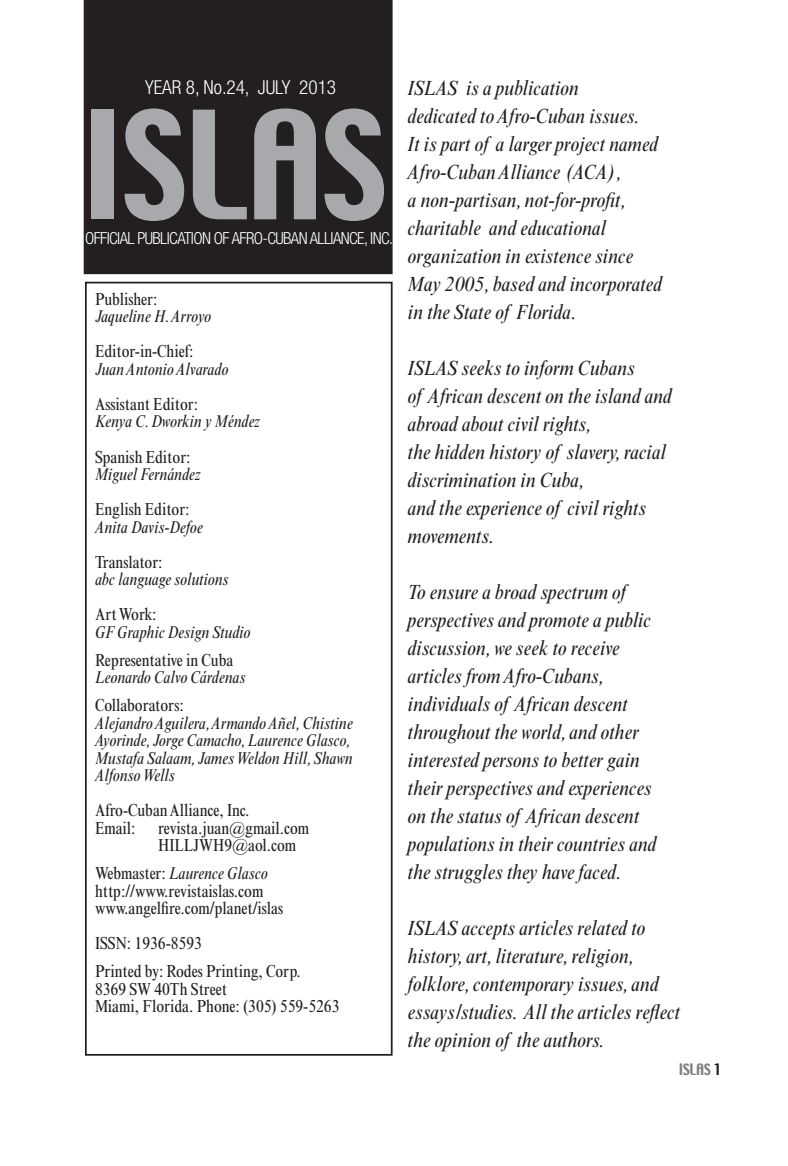
<style>
.page{position:relative;width:788px;height:1166px;background:#fff}
.page>*{position:absolute;margin:0;border:0;box-sizing:border-box;transform-origin:0 0}
.t1{font:133px "Techno";letter-spacing:-.005em;color:#a8a9ad}
.t2{font:italic condensed 21px "Times New Roman";letter-spacing:-.005em;color:#231f20;scale:1.05 1}
.t3{font:300 condensed 19.25px "Helvetica Neue LT Std";letter-spacing:-.005em;color:#fff}
.t4{font:condensed 17.5px "Times New Roman";letter-spacing:-.005em;color:#231f20}
.t5{font:italic condensed 17.5px/17.5px "Times New Roman";letter-spacing:-.005em;color:#231f20}
.t6{font:300 condensed 16.62px "Helvetica Neue LT Std";letter-spacing:-.035em;color:#fff}
.t7{font:14px "Techno";letter-spacing:-.005em;color:#808285}
.s1{font-style:normal}
.s2{color:#231f20}
</style>
<div class="page">
<div style="left:85px;top:1px;width:306px;height:272px;background:#231f20"></div>
<div style="left:84px;top:0;width:308px;height:274px;border:2px solid #231f20"></div>
<div style="left:85px;top:282px;width:307px;height:773px;border:2px solid #231f20"></div>
<p class="t3" style="left:145px;top:76px;width:192px">YEAR 8, No.24, JULY 2013</p>
<p class="t1" style="left:81px;top:75px;width:305px">ISLAS</p>
<p class="t6" style="left:85px;top:228px;width:309px">OFFICIAL PUBLICATION OF AFRO-CUBAN ALLIANCE, INC.</p>
<p class="t4" style="left:95px;top:289px;width:64px">Publisher:</p>
<p class="t5" style="left:95px;top:308px;width:118px">Jaqueline H. Arroyo</p>
<p class="t4" style="left:95px;top:341px;width:100px">Editor-in-Chief:</p>
<p class="t5" style="left:95px;top:360px;width:135px">Juan Antonio Alvarado</p>
<p class="t4" style="left:95px;top:394px;width:104px">Assistant Editor:</p>
<p class="t5" style="left:95px;top:413px;width:166px">Kenya C. Dworkin y Méndez</p>
<p class="t4" style="left:95px;top:446px;width:97px">Spanish Editor:</p>
<p class="t5" style="left:95px;top:465px;width:107px">Miguel Fernández</p>
<p class="t4" style="left:95px;top:499px;width:96px">English Editor:</p>
<p class="t5" style="left:95px;top:518px;width:109px">Anita Davis-Defoe</p>
<p class="t4" style="left:95px;top:551px;width:69px">Translator:</p>
<p class="t5" style="left:95px;top:570px;width:135px">abc language solutions</p>
<p class="t4" style="left:95px;top:604px;width:63px">Art Work:</p>
<p class="t5" style="left:95px;top:623px;width:157px">GF Graphic Design Studio</p>
<p class="t4" style="left:95px;top:649px;width:140px">Representative in Cuba</p>
<p class="t5" style="left:95px;top:668px;width:152px">Leonardo Calvo Cárdenas</p>
<p class="t4" style="left:95px;top:695px;width:90px">Collaborators:</p>
<p class="t5" style="left:95px;top:714px;width:259px">Alejandro Aguilera, Armando Añel, Chistine</p>
<p class="t5" style="left:95px;top:731px;width:257px">Ayorinde, Jorge Camacho, Laurence Glasco,</p>
<p class="t5" style="left:95px;top:749px;width:259px">Mustafa Salaam, James Weldon Hill, Shawn<br>Alfonso Wells</p>
<p class="t4" style="left:95px;top:800px;width:156px">Afro-Cuban Alliance, Inc.</p>
<p class="t4" style="left:95px;top:817px;width:42px">Email:</p>
<p class="t4" style="left:158px;top:817px;width:153px">revista.juan@gmail.com</p>
<p class="t4" style="left:158px;top:835px;width:140px">HILLJWH9@aol.com</p>
<p class="t5" style="left:95px;top:864px;width:174px"><span class="s1">Webmaster:</span> Laurence Glasco</p>
<p class="t4" style="left:95px;top:880px;width:170px">http://www.revistaislas.com</p>
<p class="t4" style="left:95px;top:898px;width:190px">www.angelfire.com/planet/islas</p>
<p class="t4" style="left:95px;top:933px;width:108px">ISSN: 1936-8593</p>
<p class="t4" style="left:95px;top:961px;width:207px">Printed by: Rodes Printing, Corp.</p>
<p class="t4" style="left:95px;top:978px;width:133px">8369 SW 40Th Street</p>
<p class="t4" style="left:95px;top:996px;width:246px">Miami, Florida. Phone: (305) 559-5263</p>
<p class="t2" style="left:407px;top:75px;width:164px">ISLAS is a publication</p>
<p class="t2" style="left:407px;top:103px;width:222px">dedicated to Afro-Cuban issues.</p>
<p class="t2" style="left:407px;top:131px;width:240px">It is part of a larger project named</p>
<p class="t2" style="left:407px;top:159px;width:205px">Afro-Cuban Alliance (ACA),</p>
<p class="t2" style="left:407px;top:187px;width:209px">a non-partisan, not-for-profit,</p>
<p class="t2" style="left:407px;top:215px;width:190px">charitable and educational</p>
<p class="t2" style="left:407px;top:243px;width:216px">organization in existence since</p>
<p class="t2" style="left:407px;top:271px;width:243px">May 2005, based and incorporated</p>
<p class="t2" style="left:407px;top:299px;width:162px">in the State of Florida.</p>
<p class="t2" style="left:407px;top:355px;width:218px">ISLAS seeks to inform Cubans</p>
<p class="t2" style="left:407px;top:383px;width:253px">of African descent on the island and</p>
<p class="t2" style="left:407px;top:411px;width:176px">abroad about civil rights,</p>
<p class="t2" style="left:407px;top:439px;width:247px">the hidden history of slavery, racial</p>
<p class="t2" style="left:407px;top:467px;width:170px">discrimination in Cuba,</p>
<p class="t2" style="left:407px;top:495px;width:228px">and the experience of civil rights</p>
<p class="t2" style="left:407px;top:523px;width:84px">movements.</p>
<p class="t2" style="left:407px;top:579px;width:209px">To ensure a broad spectrum of</p>
<p class="t2" style="left:407px;top:607px;width:233px">perspectives and promote a public</p>
<p class="t2" style="left:407px;top:635px;width:203px">discussion, we seek to receive</p>
<p class="t2" style="left:407px;top:663px;width:188px">articles from Afro-Cubans,</p>
<p class="t2" style="left:407px;top:691px;width:211px">individuals of African descent</p>
<p class="t2" style="left:407px;top:719px;width:221px">throughout the world, and other</p>
<p class="t2" style="left:407px;top:747px;width:222px">interested persons to better gain</p>
<p class="t2" style="left:407px;top:775px;width:234px">their perspectives and experiences</p>
<p class="t2" style="left:407px;top:803px;width:222px">on the status of African descent</p>
<p class="t2" style="left:407px;top:831px;width:238px">populations in their countries and</p>
<p class="t2" style="left:407px;top:859px;width:205px">the struggles they have faced.</p>
<p class="t2" style="left:407px;top:915px;width:228px">ISLAS accepts articles related to</p>
<p class="t2" style="left:407px;top:943px;width:217px">history, art, literature, religion,</p>
<p class="t2" style="left:407px;top:971px;width:240px">folklore, contemporary issues, and</p>
<p class="t2" style="left:407px;top:999px;width:261px">essays/studies. All the articles reflect</p>
<p class="t2" style="left:407px;top:1027px;width:189px">the opinion of the authors.</p>
<p class="t7" style="left:678px;top:1059px;width:44px">ISLAS <span class="s2">1</span></p>
</div>
